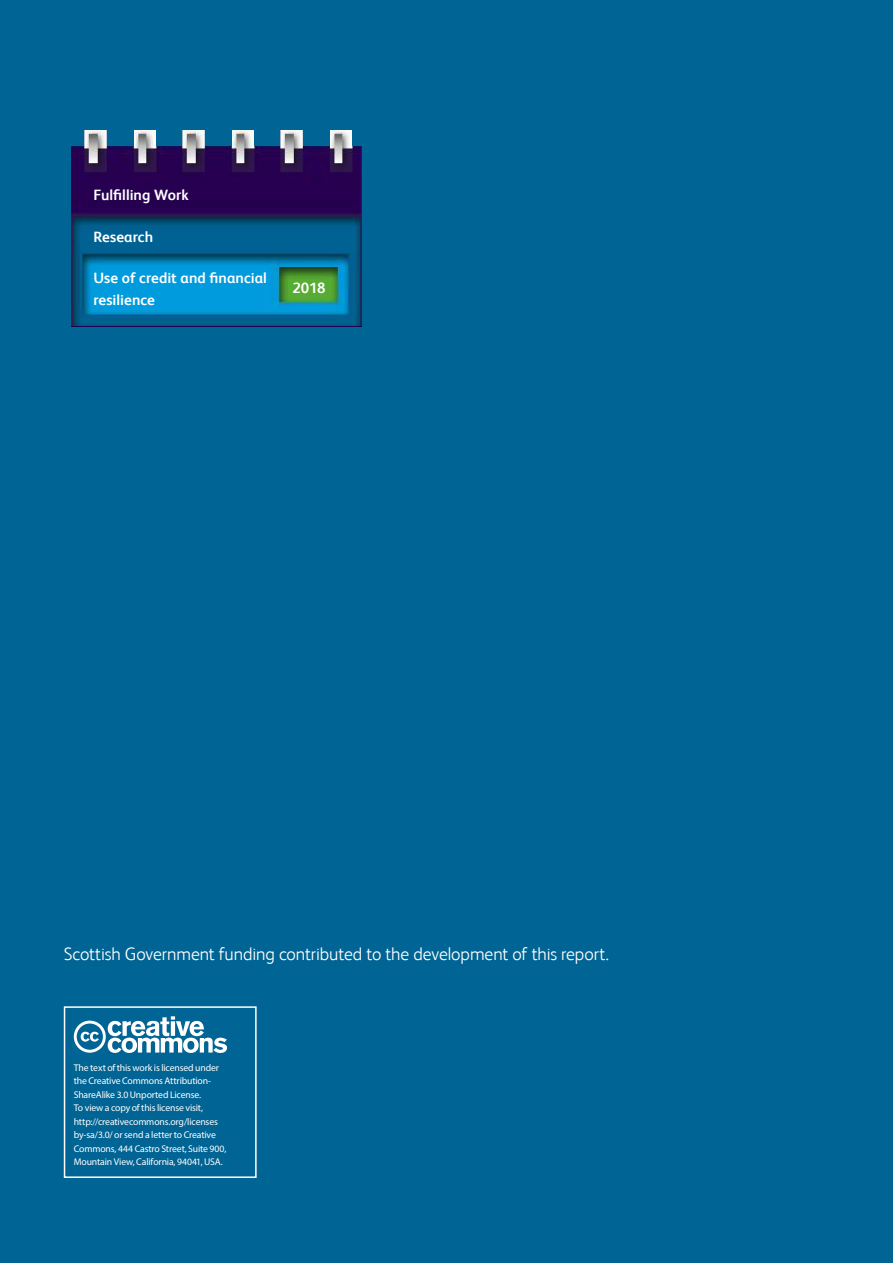
<style>
.page{position:relative;width:893px;height:1263px;background:#006494}
.page>*{position:absolute;margin:0;border:0;box-sizing:border-box;transform-origin:0 0}
._05_Body_text_copy{font:300 18px "FS Albert";letter-spacing:-.005em;color:#fff}
._05_Body_text_copy-2{font:700 18px "FS Albert";letter-spacing:-.005em;color:#fff}
._05_Body_text_copy-3{font:700 15px/22.5px "FS Albert";letter-spacing:.005em;color:#fff}
._05_Body_text{font:9.75px/13.5px "Myriad Pro";letter-spacing:-.015em;color:#fff}
</style>
<div class="page">
<svg style="left:74px;top:1016px;width:153px;height:37px"></svg>
<div style="left:64px;top:1006px;width:193px;height:172px;border:2px solid #fff"></div>
<div style="left:71px;top:322px;width:291px;height:5px;background:#095285"></div>
<img style="left:71px;top:130px;width:291px;height:195px">
<div style="left:57px;top:103px;width:27px;height:43px;background:#006494"></div>
<div style="left:107px;top:103px;width:27px;height:43px;background:#006494"></div>
<div style="left:352px;top:126px;width:27px;height:20px;background:#006494"></div>
<div style="left:157px;top:126px;width:25px;height:20px;background:#006494"></div>
<div style="left:205px;top:126px;width:27px;height:20px;background:#006494"></div>
<div style="left:254px;top:126px;width:26px;height:20px;background:#006494"></div>
<div style="left:303px;top:126px;width:27px;height:20px;background:#006494"></div>
<p class="_05_Body_text_copy-3" style="left:93px;top:183px;width:97px">Fulfilling Work</p>
<p class="_05_Body_text_copy-2" style="left:96px;top:186px;width:114px">Fulfilling Work</p>
<p class="_05_Body_text_copy-3" style="left:96px;top:226px;width:61px">Research</p>
<p class="_05_Body_text_copy-3" style="left:96px;top:274px;width:116px">Affordable Credit</p>
<p class="_05_Body_text_copy-3" style="left:292px;top:277px;width:35px">2018</p>
<p class="_05_Body_text_copy-3" style="left:93px;top:226px;width:61px">Research</p>
<p class="_05_Body_text_copy-3" style="left:93px;top:266px;width:175px">Use of credit and financial resilience</p>
<p class="_05_Body_text_copy" style="left:64px;top:943px;width:547px">Scottish Government funding contributed to the development of this report.</p>
<p class="_05_Body_text" style="left:74px;top:1060px;width:154px">The text of this work is licensed under the Creative Commons Attribution-ShareAlike 3.0 Unported License.<br>To view a copy of this license visit, http://creativecommons.org/licenses by-sa/3.0/ or send a letter to Creative Commons, 444 Castro Street, Suite 900, Mountain View, California, 94041, USA.</p>
</div>
